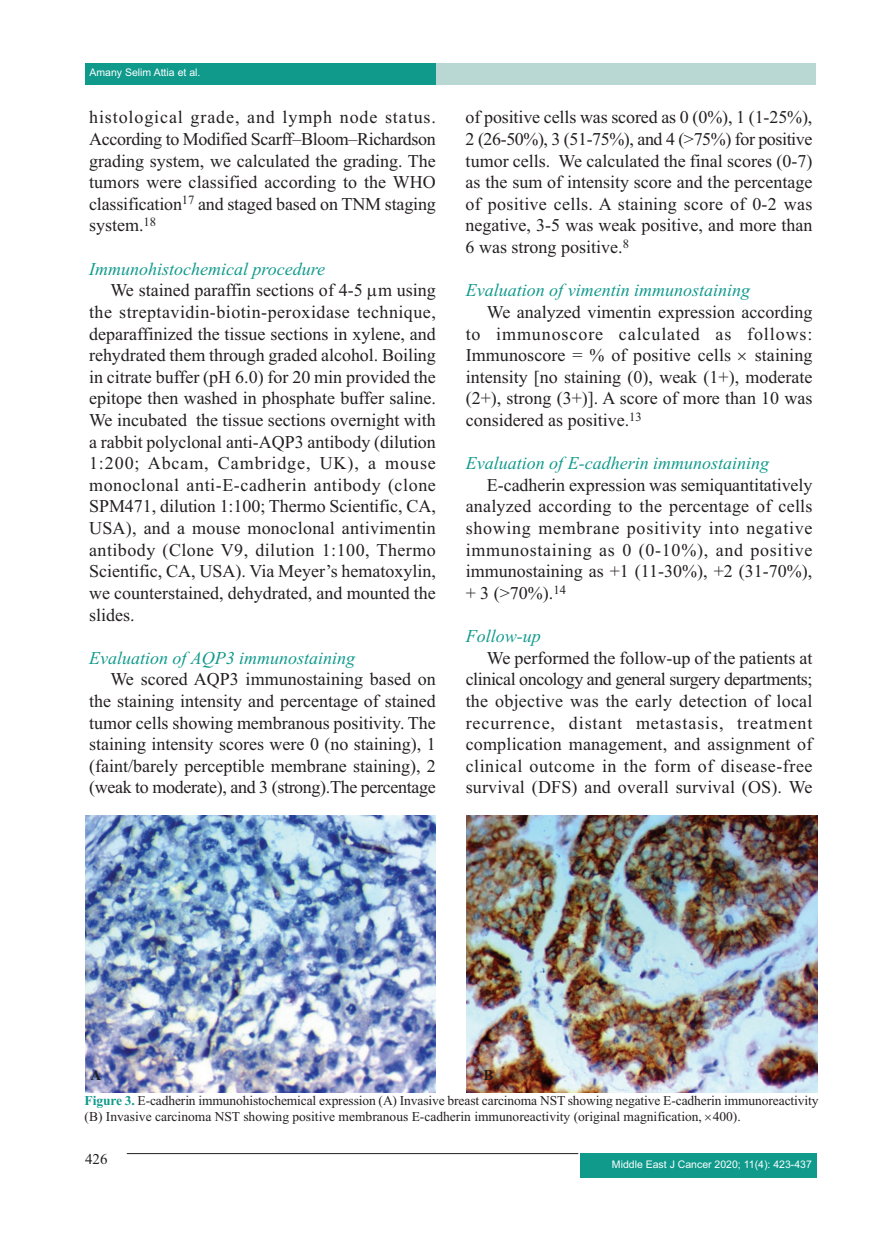
<style>
.page{position:relative;width:893px;height:1234px;background:#fff}
.page>*{position:absolute;margin:0;border:0;box-sizing:border-box;transform-origin:0 0}
.t1{font:18px/21.6px "Times New Roman";color:#231f20;text-align:justify}
.t2{font:italic 18px "Times New Roman";color:#0f9a8c}
.t3{font:15px "Times New Roman";color:#231f20}
.t4{font:700 15px "Times New Roman";color:#231f20}
.t5{font:13.5px/16.2px "Times New Roman";letter-spacing:-.01em;color:#231f20}
.t6{font:10.5px "Arial";color:#fff}
.s1{font-weight:700;color:#0f9a8c}
</style>
<div class="page">
<div style="left:86px;top:64px;width:730px;height:21px;background:#b9d8d4"></div>
<div style="left:85px;top:64px;width:351px;height:21px;background:#0f9a8c"></div>
<div style="left:580px;top:1153px;width:236px;height:24px;background:#0f9a8c"></div>
<hr style="left:127px;top:1152px;width:451px;height:1px;background:#231f20">
<img style="left:85px;top:815px;width:351px;height:277px">
<img style="left:466px;top:815px;width:351px;height:277px">
<p class="t6" style="left:90px;top:68px;width:112px">Amany Selim Attia et al.</p>
<p class="t1" style="left:89px;top:108px;width:348px">histological grade, and lymph node status.<br>According to Modified Scarff–Bloom–Richardson grading system, we calculated the grading. The tumors were classified according to the WHO classification<sup>17</sup> and staged based on TNM staging system.<sup>18</sup></p>
<p class="t2" style="left:89px;top:262px;width:238px">Immunohistochemical procedure</p>
<p class="t1" style="left:89px;top:281px;width:348px;text-indent:21px">We stained paraffin sections of 4-5 m using the streptavidin-biotin-peroxidase technique, deparaffinized the tissue sections in xylene, and rehydrated them through graded alcohol. Boiling in citrate buffer (pH 6.0) for 20 min provided the epitope then washed in phosphate buffer saline.<br>We incubated the tissue sections overnight with a rabbit polyclonal anti-AQP3 antibody (dilution 1:200; Abcam, Cambridge, UK), a mouse monoclonal anti-E-cadherin antibody (clone SPM471, dilution 1:100; Thermo Scientific, CA, USA), and a mouse monoclonal antivimentin antibody (Clone V9, dilution 1:100, Thermo Scientific, CA, USA). Via Meyer’s hematoxylin, we counterstained, dehydrated, and mounted the slides.</p>
<p class="t2" style="left:89px;top:651px;width:268px">Evaluation of AQP3 immunostaining</p>
<p class="t1" style="left:89px;top:670px;width:348px;text-indent:21px">We scored AQP3 immunostaining based on the staining intensity and percentage of stained tumor cells showing membranous positivity. The staining intensity scores were 0 (no staining), 1 (faint/barely perceptible membrane staining), 2 (weak to moderate), and 3 (strong).The percentage</p>
<p class="t1" style="left:466px;top:108px;width:348px">of positive cells was scored as 0 (0%), 1 (1-25%), 2 (26-50%), 3 (51-75%), and 4 (&gt;75%) for positive tumor cells. We calculated the final scores (0-7) as the sum of intensity score and the percentage of positive cells. A staining score of 0-2 was negative, 3-5 was weak positive, and more than 6 was strong positive.<sup>8</sup></p>
<p class="t2" style="left:466px;top:284px;width:286px">Evaluation of vimentin immunostaining</p>
<p class="t1" style="left:466px;top:303px;width:348px;text-indent:21px">We analyzed vimentin expression according to immunoscore calculated as follows:<br>Immunoscore = % of positive cells</p>
<p class="t1" style="left:466px;top:346px;width:348px;text-indent:289px">staining intensity [no staining (0), weak (1+), moderate (2+), strong (3+)]. A score of more than 10 was considered as positive.<sup>13</sup></p>
<p class="t2" style="left:466px;top:456px;width:305px">Evaluation of E-cadherin immunostaining</p>
<p class="t1" style="left:466px;top:475px;width:348px;text-indent:21px">E-cadherin expression was semiquantitatively analyzed according to the percentage of cells showing membrane positivity into negative immunostaining as 0 (0-10%), and positive immunostaining as +1 (11-30%), +2 (31-70%), + 3 (&gt;70%).<sup>14</sup></p>
<p class="t2" style="left:466px;top:629px;width:77px">Follow-up</p>
<p class="t1" style="left:466px;top:648px;width:348px;text-indent:21px">We performed the follow-up of the patients at clinical oncology and general surgery departments; the objective was the early detection of local recurrence, distant metastasis, treatment complication management, and assignment of clinical outcome in the form of disease-free survival (DFS) and overall survival (OS). We</p>
<p class="t4" style="left:91px;top:1069px;width:12px">A</p>
<p class="t4" style="left:484px;top:1069px;width:12px">B</p>
<p class="t5" style="left:85px;top:1093px;width:735px"><span class="s1">Figure 3.</span> E-cadherin immunohistochemical expression (A) Invasive breast carcinoma NST showing negative E-cadherin immunoreactivity (B) Invasive carcinoma NST showing positive membranous E-cadherin immunoreactivity (original magnification, 400).</p>
<p class="t3" style="left:85px;top:1152px;width:24px">426</p>
<p class="t6" style="left:612px;top:1160px;width:201px">Middle East J Cancer 2020; 11(4): 423-437</p>
</div>
